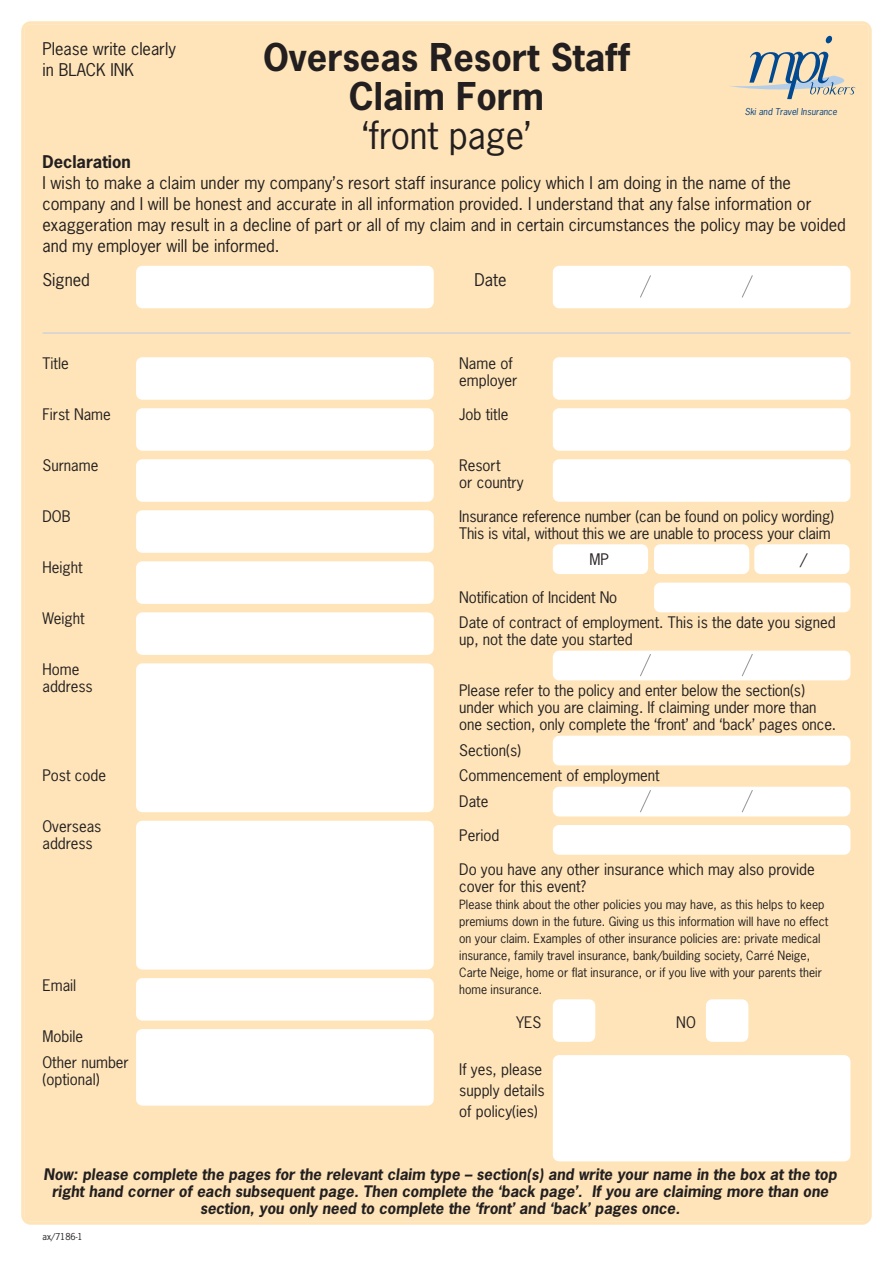
<style>
.page{position:relative;width:893px;height:1263px;background:#fff}
.page>*{position:absolute;margin:0;border:0;box-sizing:border-box;transform-origin:0 0}
.t1{font:700 36px/39px "News Gothic";color:#231f20;text-align:center}
.t2{font:36px "News Gothic";color:#231f20}
.t3{font:16.5px/21px "News Gothic";color:#231f20}
.t4{font:700 16.5px "News Gothic";color:#231f20}
.t5{font:15px/17px "News Gothic";color:#231f20}
.t6{font:700 15px/17px "News Gothic";color:#231f20;text-align:center}
.t7{font:12px/17px "News Gothic";color:#231f20}
.t8{font:9px "News Gothic";color:#054286}
.t9{font:9px "News Gothic";color:#231f20}
</style>
<div class="page">
<div style="left:21px;top:21px;width:851px;height:1204px;background:#fee4b8"></div>
<svg style="left:729px;top:36px;width:126px;height:63px;background:#d3cbb5"></svg>
<div style="left:136px;top:357px;width:298px;height:43px;background:#fff;border-radius:6px"></div>
<div style="left:136px;top:266px;width:298px;height:42px;background:#fff;border-radius:6px"></div>
<div style="left:136px;top:408px;width:298px;height:43px;background:#fff;border-radius:6px"></div>
<div style="left:136px;top:459px;width:298px;height:43px;background:#fff;border-radius:6px"></div>
<div style="left:136px;top:510px;width:298px;height:43px;background:#fff;border-radius:6px"></div>
<div style="left:136px;top:561px;width:298px;height:43px;background:#fff;border-radius:6px"></div>
<div style="left:136px;top:612px;width:298px;height:43px;background:#fff;border-radius:6px"></div>
<div style="left:553px;top:357px;width:297px;height:43px;background:#fff;border-radius:6px"></div>
<div style="left:553px;top:408px;width:297px;height:43px;background:#fff;border-radius:6px"></div>
<div style="left:553px;top:459px;width:297px;height:43px;background:#fff;border-radius:6px"></div>
<div style="left:654px;top:583px;width:196px;height:29px;background:#fff;border-radius:6px"></div>
<div style="left:553px;top:544px;width:95px;height:30px;background:#fff;border-radius:6px"></div>
<div style="left:654px;top:544px;width:95px;height:30px;background:#fff;border-radius:6px"></div>
<div style="left:754px;top:544px;width:96px;height:30px;background:#fff;border-radius:6px"></div>
<div style="left:553px;top:999px;width:42px;height:43px;background:#fff;border-radius:6px"></div>
<div style="left:706px;top:999px;width:42px;height:43px;background:#fff;border-radius:6px"></div>
<div style="left:136px;top:663px;width:298px;height:149px;background:#fff;border-radius:6px"></div>
<div style="left:136px;top:821px;width:298px;height:148px;background:#fff;border-radius:6px"></div>
<div style="left:553px;top:1055px;width:297px;height:106px;background:#fff;border-radius:6px"></div>
<div style="left:136px;top:978px;width:298px;height:42px;background:#fff;border-radius:6px"></div>
<div style="left:136px;top:1029px;width:298px;height:77px;background:#fff;border-radius:6px"></div>
<div style="left:553px;top:266px;width:297px;height:42px;background:#fff;border-radius:6px"></div>
<svg style="left:640px;top:275px;width:11px;height:23px"></svg>
<svg style="left:742px;top:275px;width:11px;height:23px"></svg>
<div style="left:553px;top:787px;width:297px;height:29px;background:#fff;border-radius:6px"></div>
<svg style="left:640px;top:790px;width:11px;height:23px"></svg>
<svg style="left:741px;top:790px;width:12px;height:23px"></svg>
<div style="left:553px;top:736px;width:297px;height:29px;background:#fff;border-radius:6px"></div>
<div style="left:553px;top:825px;width:297px;height:30px;background:#fff;border-radius:6px"></div>
<hr style="left:43px;top:332px;width:807px;height:2px;background:#d1d2d4">
<div style="left:553px;top:651px;width:297px;height:29px;background:#fff;border-radius:6px"></div>
<svg style="left:640px;top:654px;width:11px;height:23px"></svg>
<svg style="left:741px;top:654px;width:12px;height:23px"></svg>
<h1 class="t1" style="left:263px;top:40px;width:368px">Overseas Resort Staff<br>Claim Form</h1>
<h1 class="t2" style="left:362px;top:120px;width:171px">‘front page’</h1>
<p class="t3" style="left:43px;top:40px;width:135px">Please write clearly in BLACK INK</p>
<p class="t8" style="left:745px;top:108px;width:95px">Ski and Travel Insurance</p>
<p class="t4" style="left:43px;top:155px;width:90px">Declaration</p>
<p class="t3" style="left:43px;top:173px;width:805px">I wish to make a claim under my company’s resort staff insurance policy which I am doing in the name of the company and I will be honest and accurate in all information provided. I understand that any false information or exaggeration may result in a decline of part or all of my claim and in certain circumstances the policy may be voided and my employer will be informed.</p>
<p class="t3" style="left:43px;top:271px;width:49px">Signed</p>
<p class="t3" style="left:475px;top:271px;width:34px">Date</p>
<p class="t5" style="left:43px;top:356px;width:28px">Title</p>
<p class="t5" style="left:43px;top:407px;width:70px">First Name</p>
<p class="t5" style="left:43px;top:458px;width:57px">Surname</p>
<p class="t5" style="left:43px;top:509px;width:30px">DOB</p>
<p class="t5" style="left:43px;top:560px;width:42px">Height</p>
<p class="t5" style="left:43px;top:611px;width:44px">Weight</p>
<p class="t5" style="left:43px;top:662px;width:52px">Home address</p>
<p class="t5" style="left:43px;top:768px;width:65px">Post code</p>
<p class="t5" style="left:43px;top:819px;width:60px">Overseas address</p>
<p class="t5" style="left:43px;top:978px;width:35px">Email</p>
<p class="t5" style="left:43px;top:1025px;width:88px;line-height:25.5px">Mobile<br>Other number</p>
<p class="t5" style="left:43px;top:1072px;width:59px">(optional)</p>
<p class="t5" style="left:459px;top:356px;width:60px">Name of employer</p>
<p class="t5" style="left:459px;top:407px;width:51px">Job title</p>
<p class="t5" style="left:459px;top:458px;width:66px">Resort<br>or country</p>
<p class="t5" style="left:459px;top:509px;width:376px">Insurance reference number (can be found on policy wording)<br>This is vital, without this we are unable to process your claim</p>
<p class="t5" style="left:589px;top:552px;width:21px">MP</p>
<p class="t5" style="left:800px;top:552px;width:8px">/</p>
<p class="t5" style="left:459px;top:586px;width:378px;line-height:25.5px">Notification of Incident No<br>Date of contract of employment. This is the date you signed</p>
<p class="t5" style="left:459px;top:632px;width:175px">up, not the date you started</p>
<p class="t5" style="left:459px;top:683px;width:378px">Please refer to the policy and enter below the section(s) under which you are claiming. If claiming under more than one section, only complete the ‘front’ and ‘back’ pages once.</p>
<p class="t5" style="left:459px;top:739px;width:202px;line-height:25.5px">Section(s)<br>Commencement of employment<br>Date</p>
<p class="t5" style="left:459px;top:828px;width:42px">Period</p>
<p class="t5" style="left:459px;top:862px;width:357px">Do you have any other insurance which may also provide cover for this event?</p>
<p class="t7" style="left:459px;top:897px;width:371px">Please think about the other policies you may have, as this helps to keep premiums down in the future. Giving us this information will have no effect on your claim. Examples of other insurance policies are: private medical insurance, family travel insurance, bank/building society, Carré Neige, Carte Neige, home or flat insurance, or if you live with your parents their home insurance.</p>
<p class="t5" style="left:516px;top:1015px;width:27px">YES</p>
<p class="t5" style="left:676px;top:1015px;width:21px">NO</p>
<p class="t5" style="left:459px;top:1059px;width:87px;line-height:21px">If yes, please supply details of policy(ies)</p>
<p class="t6" style="left:43px;top:1167px;width:797px">Now: please complete the pages for the relevant claim type – section(s) and write your name in the box at the top right hand corner of each subsequent page. Then complete the ‘back page’. If you are claiming more than one section, you only need to complete the ‘front’ and ‘back’ pages once.</p>
<p class="t9" style="left:43px;top:1233px;width:42px">ax/7186-1</p>
</div>
